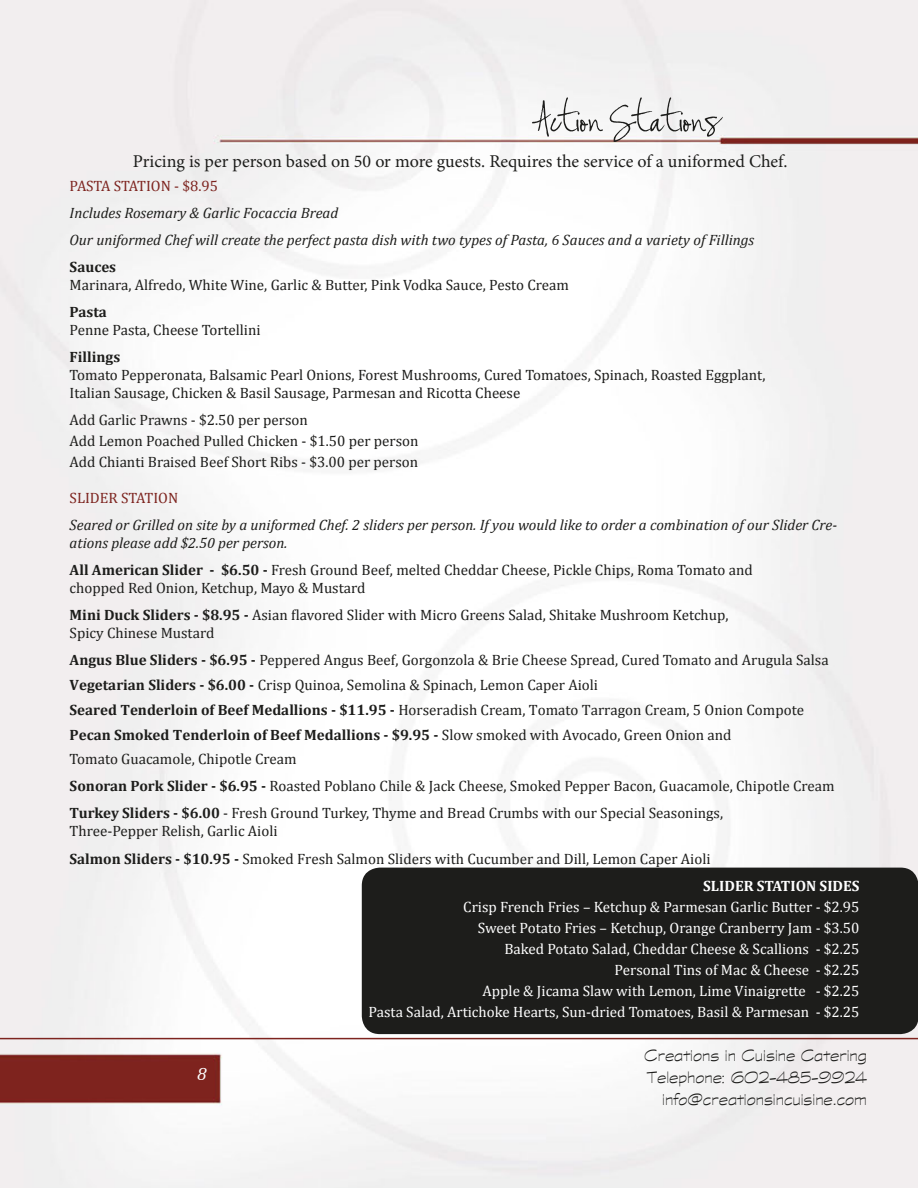
<style>
.page{position:relative;width:918px;height:1188px;background:#fff}
.page>*{position:absolute;margin:0;border:0;box-sizing:border-box;transform-origin:0 0}
.t1{font:54px "Susie's Hand";color:#1d1d1b}
.t2{font:18px/21.6px "Graphite Light ATT";color:#1d1d1b;text-align:right}
.t3{font:18px "Minion Pro";color:#1d1d1b}
.t4{font:italic 18px "Cambria";color:#fff}
.t5{font:15px/24.8px "Cambria";color:#1d1d1b}
.t6{font:15px/21px "Cambria";color:#fff;text-align:right}
.t7{font:italic 15px/27px "Cambria";color:#1d1d1b}
.t8{font:15px "Cambria";letter-spacing:-.005em;color:#7d241f}
.t9{font:700 15px "Cambria";color:#1d1d1b}
.t10{font:700 15px "Cambria";color:#fff}
.s1{font-weight:700}
</style>
<div class="page">
<img style="left:0;top:0;width:918px;height:1188px">
<hr style="left:0;top:1038px;width:918px;height:1px;background:#7d241f">
<div style="left:362px;top:868px;width:556px;height:166px;background:#1d1d1b;border-radius:18px"></div>
<h1 class="t1" style="left:532px;top:95px;width:190px">Action Stations</h1>
<p class="t3" style="left:133px;top:149px;width:656px">Pricing is per person based on 50 or more guests. Requires the service of a uniformed Chef.</p>
<p class="t8" style="left:70px;top:177px;width:17px">Pasta</p>
<p class="t8" style="left:114px;top:177px;width:17px">Station</p>
<p class="t8" style="left:174px;top:177px;width:45px">- $8.95</p>
<p class="t7" style="left:70px;top:199px;width:686px">Includes Rosemary &amp; Garlic Focaccia Bread<br>Our uniformed Chef will create the perfect pasta dish with two types of Pasta, 6 Sauces and a variety of Fillings</p>
<p class="t9" style="left:70px;top:257px;width:48px">Sauces</p>
<p class="t5" style="left:70px;top:273px;width:501px">Marinara, Alfredo, White Wine, Garlic &amp; Butter, Pink Vodka Sauce, Pesto Cream</p>
<p class="t9" style="left:70px;top:302px;width:39px">Pasta</p>
<p class="t5" style="left:70px;top:318px;width:193px">Penne Pasta, Cheese Tortellini</p>
<p class="t9" style="left:70px;top:347px;width:52px">Fillings</p>
<p class="t5" style="left:70px;top:366px;width:697px;line-height:18px">Tomato Pepperonata, Balsamic Pearl Onions, Forest Mushrooms, Cured Tomatoes, Spinach, Roasted Eggplant,<br>Italian Sausage, Chicken &amp; Basil Sausage, Parmesan and Ricotta Cheese</p>
<p class="t5" style="left:70px;top:410px;width:350px;line-height:21px">Add Garlic Prawns - $2.50 per person<br>Add Lemon Poached Pulled Chicken - $1.50 per person<br>Add Chianti Braised Beef Short Ribs - $3.00 per person</p>
<p class="t8" style="left:70px;top:489px;width:17px">Slider</p>
<p class="t8" style="left:121px;top:489px;width:5px">station</p>
<p class="t7" style="left:70px;top:516px;width:769px;line-height:18px">Seared or Grilled on site by a uniformed Chef. 2 sliders per person. If you would like to order a combination of our Slider Cre&shy;ations please add $2.50 per person.</p>
<p class="t5" style="left:70px;top:561px;width:685px;line-height:18px"><span class="s1">All American Slider - $6.50 -</span> Fresh Ground Beef, melted Cheddar Cheese, Pickle Chips, Roma Tomato and chopped Red Onion, Ketchup, Mayo &amp; Mustard</p>
<p class="t5" style="left:70px;top:606px;width:661px;line-height:18px"><span class="s1">Mini Duck Sliders - $8.95 -</span> Asian flavored Slider with Micro Greens Salad, Shitake Mushroom Ketchup,<br>Spicy Chinese Mustard</p>
<p class="t5" style="left:70px;top:648px;width:761px"><span class="s1">Angus Blue sliders - $6.95 -</span> Peppered Angus Beef, Gorgonzola &amp; Brie Cheese Spread, Cured Tomato and Arugula Salsa <span class="s1">Vegetarian sliders - $6.00 -</span> Crisp Quinoa, Semolina &amp; Spinach, Lemon Caper Aioli<br><span class="s1">seared tenderloin of Beef medallions - $11.95 -</span> Horseradish Cream, Tomato Tarragon Cream, 5 Onion Compote <span class="s1">Pecan smoked tenderloin of Beef medallions - $9.95 -</span> Slow smoked with Avocado, Green Onion and<br>Tomato Guacamole, Chipotle Cream</p>
<p class="t5" style="left:70px;top:773px;width:767px;line-height:27px"><span class="s1">Sonoran Pork Slider - $6.95 -</span> Roasted Poblano Chile &amp; Jack Cheese, Smoked Pepper Bacon, Guacamole, Chipotle Cream<br><span class="s1">Turkey Sliders - $6.00</span> - Fresh Ground Turkey, Thyme and Bread Crumbs with our Special Seasonings,</p>
<p class="t5" style="left:70px;top:819px;width:210px">Three-Pepper Relish, Garlic Aioli</p>
<p class="t5" style="left:70px;top:846px;width:643px"><span class="s1">salmon sliders - $10.95 -</span> Smoked Fresh Salmon Sliders with Cucumber and Dill, Lemon Caper Aioli</p>
<p class="t10" style="left:703px;top:876px;width:158px">Slider Station Sides</p>
<p class="t6" style="left:369px;top:897px;width:492px">Crisp French Fries – Ketchup &amp; Parmesan Garlic Butter - $2.95<br>Sweet Potato Fries – Ketchup, Orange Cranberry Jam - $3.50<br>Baked Potato Salad, Cheddar Cheese &amp; Scallions - $2.25<br>Personal Tins of Mac &amp; Cheese - $2.25<br>Apple &amp; Jicama Slaw with Lemon, Lime Vinaigrette - $2.25<br>Pasta Salad, Artichoke Hearts, Sun-dried Tomatoes, Basil &amp; Parmesan - $2.25</p>
<p class="t4" style="left:197px;top:1061px;width:11px">8</p>
<p class="t2" style="left:644px;top:1044px;width:224px">Creations in Cuisine Catering<br>Telephone: 602-485-9924 info@creationsincuisine.com</p>
</div>
